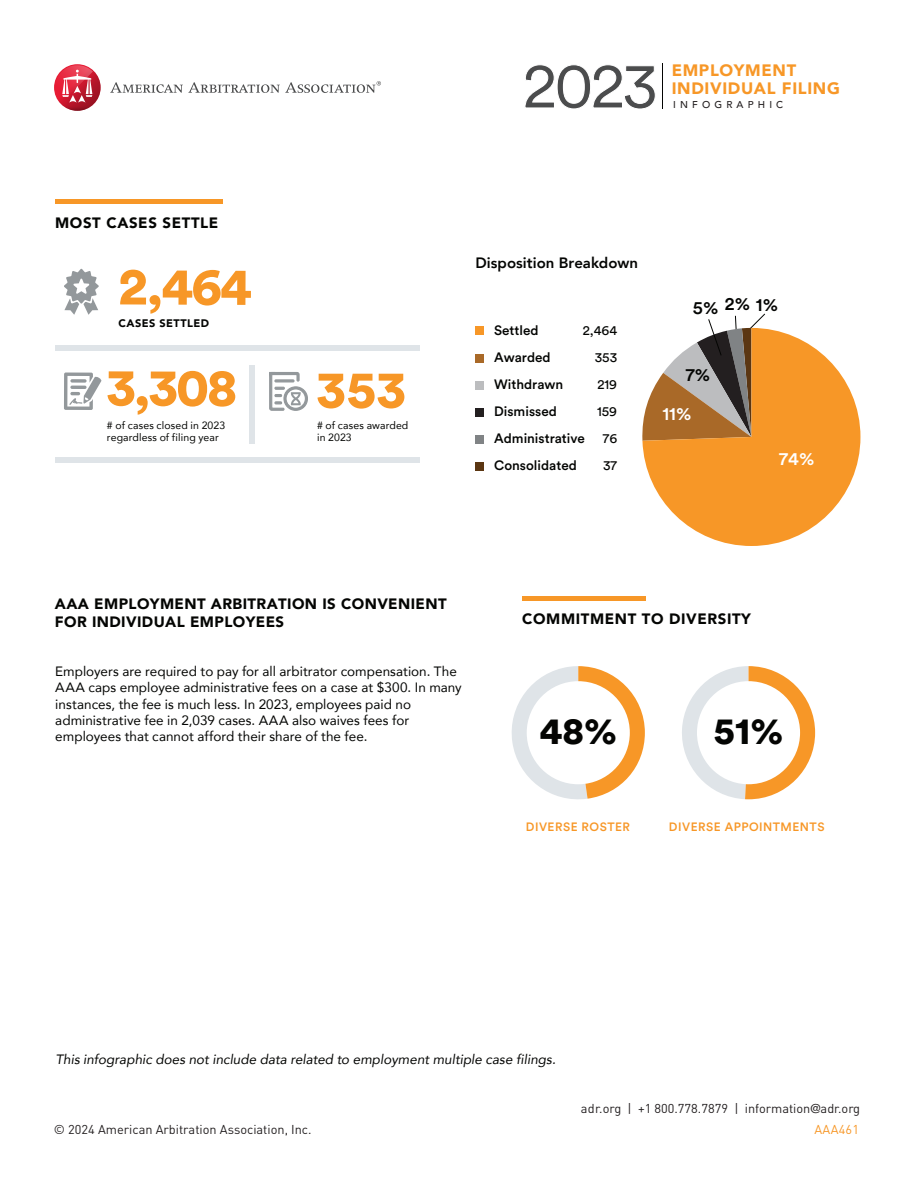
<style>
.page{position:relative;width:918px;height:1188px;background:#fff}
.page>*{position:absolute;margin:0;border:0;box-sizing:border-box;transform-origin:0 0}
.t1{font:65.25px "Circular Std";color:#4b4c4d}
.t2{font:900 52.5px "Circular Std";letter-spacing:-.04em;color:#f79727}
.t3{font:900 37.65px "Circular Std";color:#040503}
.t4{font:500 18.3px "Circular Std";color:#040503}
.t5{font:500 18.3px "Circular Std";color:#fff}
.t6{font:900 16.5px "Avenir";letter-spacing:.04em;color:#f79727}
.t7{font:900 15px/18px "Avenir";letter-spacing:.025em;color:#040503}
.t8{font:800 15px "Avenir";letter-spacing:.005em;color:#040503}
.t9{font:13.5px/16.5px "Avenir";letter-spacing:.005em;color:#040503}
.t10{font:italic 13.5px "Avenir";color:#040503}
.t11{font:500 13.5px/27px "Circular Std";color:#040503}
.t12{font:13.5px/27px "Circular Std";color:#040503;text-align:right}
.t13{font:12.75px "DIN";color:#231f20}
.t14{font:12.75px "DIN";letter-spacing:.02em;color:#f79727}
.t15{font:500 12px "Circular Std";letter-spacing:.04em;color:#f79727}
.t16{font:900 10.95px "Avenir";letter-spacing:.04em;color:#040503}
.t17{font:10.5px/12px "Avenir";letter-spacing:.01em;color:#040503}
.t18{font:500 9.9px "Avenir";letter-spacing:.42em;color:#231f20}
.s1{font-family:"Avenir Next"}
</style>
<div class="page">
<svg style="left:642px;top:329px;width:218px;height:217px;fill:#f79727"></svg>
<svg style="left:642px;top:313px;width:124px;height:128px"></svg>
<svg style="left:110px;top:81px;width:271px;height:12px"></svg>
<svg style="left:54px;top:64px;width:47px;height:47px"></svg>
<svg style="left:55px;top:65px;width:38px;height:46px"></svg>
<div style="left:522px;top:596px;width:124px;height:5px;background:#f79727"></div>
<div style="left:55px;top:199px;width:168px;height:5px;background:#f79727"></div>
<div style="left:55px;top:345px;width:364px;height:6px;background:#dfe4e8"></div>
<div style="left:55px;top:458px;width:364px;height:5px;background:#dfe4e8"></div>
<svg style="left:64px;top:269px;width:35px;height:46px"></svg>
<svg style="left:64px;top:373px;width:37px;height:37px"></svg>
<svg style="left:269px;top:371px;width:39px;height:40px"></svg>
<div style="left:249px;top:365px;width:5px;height:78px;background:#dfe4e8"></div>
<div style="left:475px;top:327px;width:9px;height:8px;background:#f79727"></div>
<div style="left:475px;top:381px;width:9px;height:8px;background:#bcbdbf"></div>
<div style="left:475px;top:354px;width:9px;height:8px;background:#a96928"></div>
<div style="left:475px;top:408px;width:9px;height:9px;background:#231f20"></div>
<div style="left:475px;top:435px;width:9px;height:9px;background:#808385"></div>
<div style="left:475px;top:462px;width:9px;height:9px;background:#5b3612"></div>
<svg style="left:511px;top:666px;width:134px;height:134px"></svg>
<svg style="left:682px;top:666px;width:133px;height:133px"></svg>
<hr style="left:662px;top:64px;width:1px;height:45px;background:#040503">
<p class="t7" style="left:55px;top:213px;width:165px">MOST CASES SETTLE</p>
<h2 class="t2" style="left:119px;top:251px;width:135px">2,464</h2>
<p class="t16" style="left:119px;top:314px;width:92px">CASES SETTLED</p>
<h2 class="t2" style="left:107px;top:352px;width:132px">3,308</h2>
<h2 class="t2" style="left:317px;top:354px;width:90px">353</h2>
<p class="t17" style="left:317px;top:419px;width:93px"># of cases awarded in 2023</p>
<p class="t17" style="left:107px;top:419px;width:120px"># of cases closed in 2023 regardless of filing year</p>
<h1 class="t1" style="left:523px;top:45px;width:137px">2023</h1>
<p class="t6" style="left:672px;top:57px;width:126px">EMPLOYMENT</p>
<p class="t6" style="left:672px;top:74px;width:170px">INDIVIDUAL FILING</p>
<p class="t18" style="left:673px;top:96px;width:112px">INFOGRAPHIC</p>
<p class="t8" style="left:475px;top:251px;width:164px">Disposition Breakdown</p>
<h3 class="t4" style="left:693px;top:293px;width:87px">5% 2% 1%</h3>
<p class="t11" style="left:494px;top:317px;width:92px">Settled<br>Awarded<br>Withdrawn<br>Dismissed<br>Administrative<br>Consolidated</p>
<p class="t12" style="left:583px;top:317px;width:36px">2,464<br>353<br>219<br>159<br>76<br>37</p>
<h3 class="t4" style="left:686px;top:363px;width:26px">7%</h3>
<h3 class="t5" style="left:662px;top:402px;width:30px">11%</h3>
<h3 class="t5" style="left:779px;top:447px;width:36px">74%</h3>
<p class="t7" style="left:55px;top:595px;width:393px">AAA EMPLOYMENT ARBITRATION IS CONVENIENT<br>FOR INDIVIDUAL EMPLOYEES</p>
<p class="t9" style="left:55px;top:662px;width:408px">Employers are required to pay for all arbitrator compensation. The AAA caps employee administrative fees on a case at $300. In many instances, the fee is much less. In 2023, employees paid no administrative fee in 2,039 cases. AAA also waives fees for employees that cannot afford their share of the fee.</p>
<p class="t7" style="left:522px;top:609px;width:230px">COMMITMENT TO DIVERSITY</p>
<h3 class="t3" style="left:540px;top:705px;width:79px">48%</h3>
<p class="t15" style="left:526px;top:819px;width:106px">DIVERSE ROSTER</p>
<h3 class="t3" style="left:714px;top:705px;width:71px">51%</h3>
<p class="t15" style="left:669px;top:819px;width:157px">DIVERSE APPOINTMENTS</p>
<p class="t10" style="left:55px;top:1051px;width:502px">This infographic does not include data related to employment multiple case filings.</p>
<p class="t13" style="left:54px;top:1122px;width:259px">© 2024 American Arbitration Association, Inc.</p>
<p class="t13" style="left:581px;top:1100px;width:281px">adr.org | +1 800.778.7879 | information<span class="s1">@</span>adr.org</p>
<p class="t14" style="left:815px;top:1122px;width:46px">AAA461</p>
</div>
